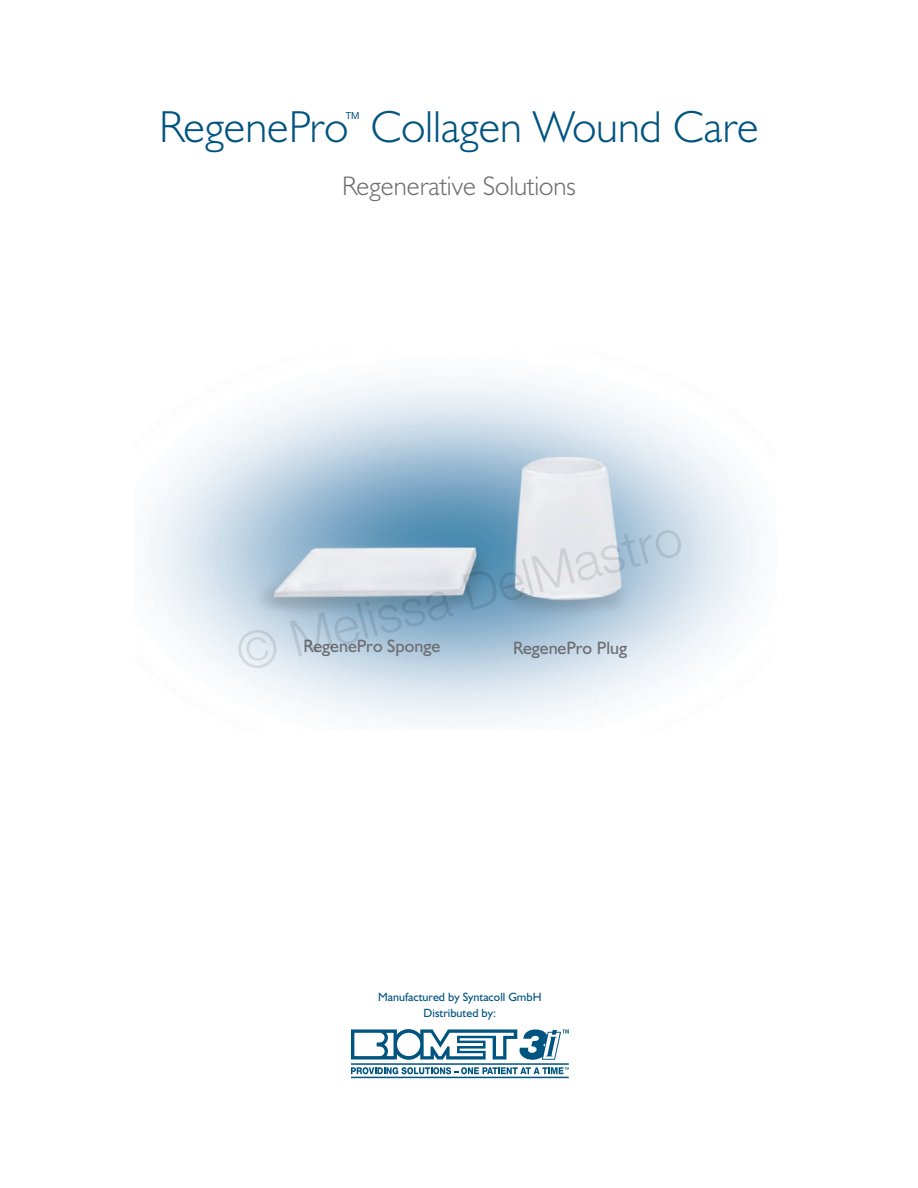
<style>
.page{position:relative;width:918px;height:1188px;background:#fff}
.page>*{position:absolute;margin:0;border:0;box-sizing:border-box;transform-origin:0 0}
.t1{font:300 51.3px "Helvetica Neue";color:rgb(0 0 0/.1)}
.t2{font:300 45px "Humanist 521 BT";color:#005480}
.t3{font:300 27px "Humanist 521 BT";color:#6c6d70}
.t4{font:18px "Humanist 521 BT";color:#6c6d70}
.t5{font:12px/16.5px "Humanist 521 BT";color:#005480;text-align:center}
.t6{font:9.6px "Helvetica Neue LT Std";color:#005480}
</style>
<div class="page">
<img style="left:148px;top:378px;width:609px;height:346px">
<svg style="left:351px;top:1029px;width:218px;height:31px"></svg>
<svg style="left:351px;top:1067px;width:218px;height:7px"></svg>
<hr style="left:351px;top:1063px;width:218px;height:2px;background:#005480">
<hr style="left:351px;top:1077px;width:218px;height:1px;background:#005480">
<h2 class="t2" style="left:159px;top:99px;width:191px">RegenePro</h2>
<p class="t6" style="left:346px;top:110px;width:15px">TM</p>
<h2 class="t2" style="left:371px;top:99px;width:389px">Collagen Wound Care</h2>
<h3 class="t3" style="left:342px;top:169px;width:235px">Regenerative Solutions</h3>
<h1 class="t1" style="left:230px;top:624px;width:460px;rotate:-15deg">© Melissa DelMastro</h1>
<h3 class="t4" style="left:304px;top:635px;width:138px">RegenePro Sponge</h3>
<h3 class="t4" style="left:513px;top:636px;width:116px">RegenePro Plug</h3>
<p class="t5" style="left:378px;top:988px;width:165px">Manufactured by Syntacoll GmbH<br>Distributed by:</p>
</div>
